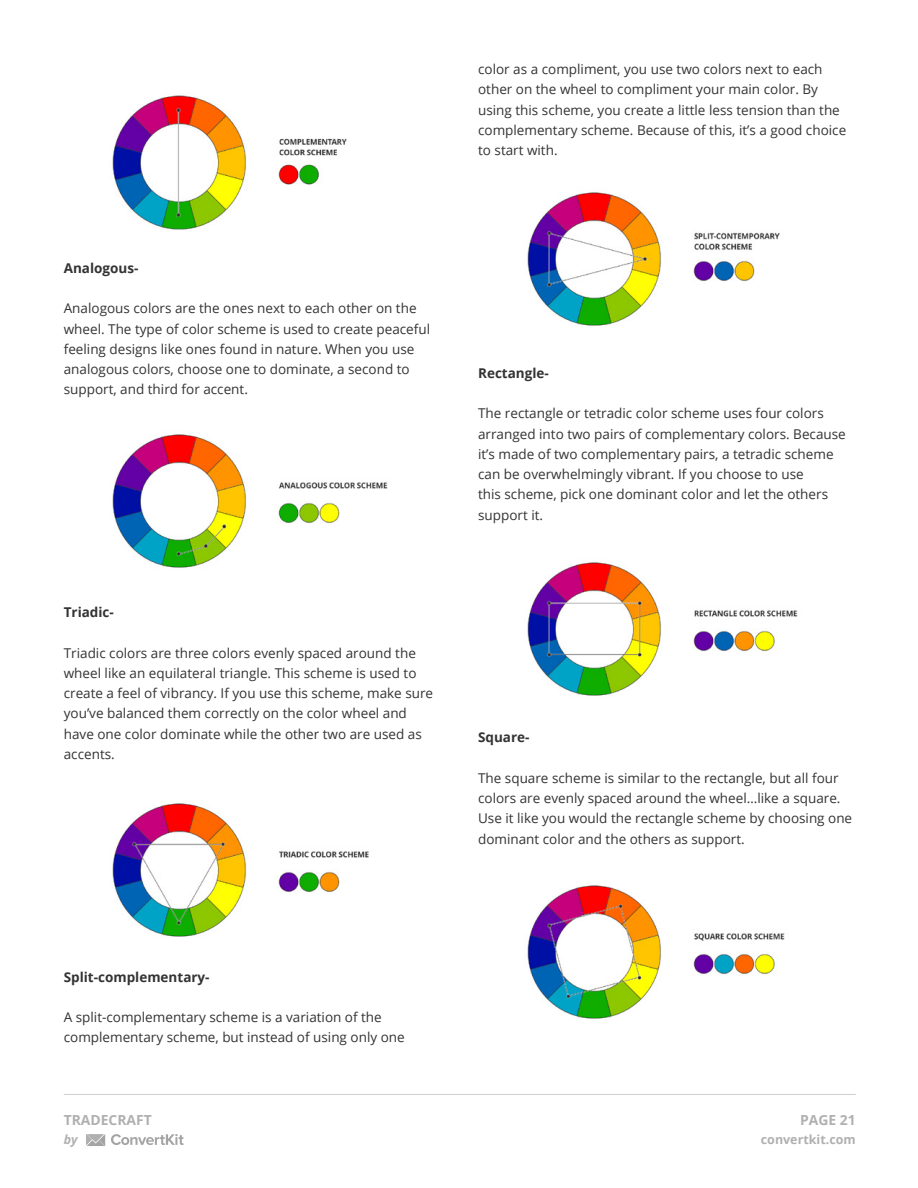
<style>
.page{position:relative;width:918px;height:1188px;background:#fff}
.page>*{position:absolute;margin:0;border:0;box-sizing:border-box;transform-origin:0 0}
.t1{font:700 13.95px "Open Sans";color:#b0b0b0}
.t2{font:13.5px/20.2px "Open Sans";color:#333}
.t3{font:700 13.5px "Open Sans";color:#333}
.t4{font:700 12.45px "Open Sans";color:#b0b0b0}
.t5{font:italic 700 12.45px "Open Sans";color:#b0b0b0}
</style>
<div class="page">
<svg style="left:111px;top:1134px;width:73px;height:11px"></svg>
<svg style="left:86px;top:1134px;width:19px;height:12px"></svg>
<hr style="left:64px;top:1094px;width:792px;height:1px;background:#cfcfcf">
<img style="left:112px;top:95px;width:235px;height:135px">
<img style="left:112px;top:434px;width:276px;height:134px">
<img style="left:527px;top:192px;width:253px;height:134px">
<img style="left:527px;top:562px;width:271px;height:134px">
<img style="left:527px;top:885px;width:258px;height:134px">
<img style="left:112px;top:803px;width:257px;height:134px">
<p class="t3" style="left:64px;top:259px;width:76px">Analogous-</p>
<p class="t2" style="left:64px;top:298px;width:368px">Analogous colors are the ones next to each other on the wheel. The type of color scheme is used to create peaceful feeling designs like ones found in nature. When you use analogous colors, choose one to dominate, a second to support, and third for accent.</p>
<p class="t3" style="left:64px;top:603px;width:52px">Triadic-</p>
<p class="t2" style="left:64px;top:642px;width:371px">Triadic colors are three colors evenly spaced around the wheel like an equilateral triangle. This scheme is used to create a feel of vibrancy. If you use this scheme, make sure you’ve balanced them correctly on the color wheel and have one color dominate while the other two are used as accents.</p>
<p class="t2" style="left:478px;top:59px;width:370px">color as a compliment, you use two colors next to each other on the wheel to compliment your main color. By using this scheme, you create a little less tension than the complementary scheme. Because of this, it’s a good choice to start with.</p>
<p class="t3" style="left:478px;top:363px;width:72px">Rectangle-</p>
<p class="t2" style="left:478px;top:403px;width:369px">The rectangle or tetradic color scheme uses four colors arranged into two pairs of complementary colors. Because it’s made of two complementary pairs, a tetradic scheme can be overwhelmingly vibrant. If you choose to use<br>this scheme, pick one dominant color and let the others support it.</p>
<p class="t3" style="left:478px;top:728px;width:53px">Square-</p>
<p class="t2" style="left:478px;top:767px;width:376px">The square scheme is similar to the rectangle, but all four colors are evenly spaced around the wheel…like a square.<br>Use it like you would the rectangle scheme by choosing one dominant color and the others as support.</p>
<p class="t3" style="left:64px;top:967px;width:147px">Split-complementary-</p>
<p class="t2" style="left:64px;top:1007px;width:342px">A split-complementary scheme is a variation of the complementary scheme, but instead of using only one</p>
<p class="t1" style="left:64px;top:1110px;width:90px">TRADECRAFT</p>
<p class="t5" style="left:64px;top:1130px;width:15px">by</p>
<p class="t1" style="left:800px;top:1110px;width:57px">PAGE 21</p>
<p class="t4" style="left:761px;top:1130px;width:96px">convertkit.com</p>
</div>
